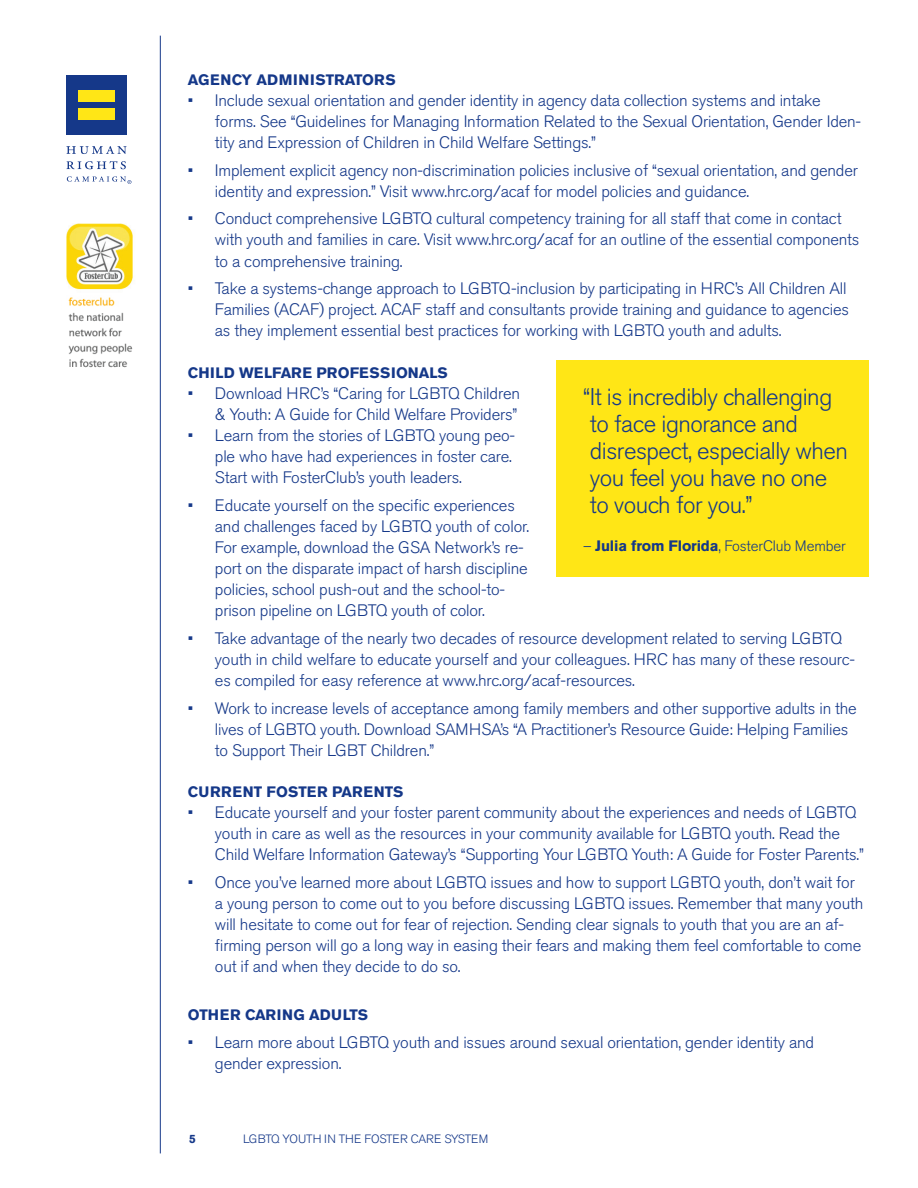
<style>
.page{position:relative;width:918px;height:1188px;background:#fff}
.page>*{position:absolute;margin:0;border:0;box-sizing:border-box;transform-origin:0 0}
.t1{font:300 24px/27px "Akzidenz Grotesk BE";letter-spacing:-.02em;color:#153889}
.t2{font:300 16.5px/21px "Akzidenz Grotesk BE";letter-spacing:-.01em;color:#153889}
.t3{font:700 15px "Akzidenz Grotesk BE";color:#153889}
.t4{font:300 15px "Akzidenz Grotesk BE";letter-spacing:-.01em;color:#153889}
.t5{font:300 12px "Akzidenz Grotesk BE";letter-spacing:-.01em;color:#153889}
.t6{font:700 12px "Akzidenz Grotesk BE";color:#153889}
.s1{font-weight:700}
</style>
<div class="page">
<hr style="left:160px;top:36px;width:1px;height:1117px;background:#153889">
<div style="left:66px;top:75px;width:61px;height:60px;background:#153889"></div>
<div style="left:78px;top:90px;width:37px;height:12px;background:#ffe616"></div>
<div style="left:78px;top:109px;width:37px;height:11px;background:#ffe616"></div>
<svg style="left:66px;top:146px;width:61px;height:8px"></svg>
<svg style="left:66px;top:161px;width:60px;height:8px"></svg>
<svg style="left:67px;top:176px;width:64px;height:8px"></svg>
<img style="left:66px;top:224px;width:67px;height:66px">
<img style="left:68px;top:297px;width:65px;height:71px">
<div style="left:556px;top:361px;width:312px;height:216px;background:#ffe616"></div>
<p class="t3" style="left:188px;top:71px;width:209px">AGENCY ADMINISTRATORS</p>
<p class="t2" style="left:215px;top:90px;width:648px;text-indent:-27px">• Include sexual orientation and gender identity in agency data collection systems and intake forms. See “Guidelines for Managing Information Related to the Sexual Orientation, Gender Iden&shy;tity and Expression of Children in Child Welfare Settings.”</p>
<p class="t2" style="left:215px;top:160px;width:645px;text-indent:-27px">• Implement explicit agency non-discrimination policies inclusive of “sexual orientation, and gender identity and expression.” Visit www.hrc.org/acaf for model policies and guidance.</p>
<p class="t2" style="left:215px;top:209px;width:646px;text-indent:-27px">• Conduct comprehensive LGBTQ cultural competency training for all staff that come in contact with youth and families in care. Visit www.hrc.org/acaf for an outline of the essential components to a comprehensive training.</p>
<p class="t2" style="left:215px;top:278px;width:636px;text-indent:-27px">• Take a systems-change approach to LGBTQ-inclusion by participating in HRC’s All Children All<br>Families (ACAF) project. ACAF staff and consultants provide training and guidance to agencies as they implement essential best practices for working with LGBTQ youth and adults.</p>
<p class="t3" style="left:188px;top:364px;width:262px">CHILD WELFARE PROFESSIONALS</p>
<p class="t2" style="left:188px;top:383px;width:334px;text-align:right">• Download HRC’s “Caring for LGBTQ Children &amp; Youth: A Guide for Child Welfare Providers”</p>
<p class="t2" style="left:215px;top:425px;width:302px;text-indent:-27px">• Learn from the stories of LGBTQ young peo&shy;ple who have had experiences in foster care.<br>Start with FosterClub’s youth leaders.</p>
<p class="t2" style="left:215px;top:495px;width:316px;text-indent:-27px">• Educate yourself on the specific experiences and challenges faced by LGBTQ youth of color.<br>For example, download the GSA Network’s re&shy;port on the disparate impact of harsh discipline policies, school push-out and the school-to&shy;prison pipeline on LGBTQ youth of color.</p>
<p class="t2" style="left:215px;top:628px;width:642px;text-indent:-27px">• Take advantage of the nearly two decades of resource development related to serving LGBTQ youth in child welfare to educate yourself and your colleagues. HRC has many of these resourc&shy;es compiled for easy reference at www.hrc.org/acaf-resources.</p>
<p class="t2" style="left:215px;top:698px;width:643px;text-indent:-27px">• Work to increase levels of acceptance among family members and other supportive adults in the lives of LGBTQ youth. Download SAMHSA’s “A Practitioner’s Resource Guide: Helping Families to Support Their LGBT Children.”</p>
<p class="t3" style="left:188px;top:784px;width:217px">CURRENT FOSTER PARENTS</p>
<p class="t2" style="left:215px;top:803px;width:651px;text-indent:-27px">• Educate yourself and your foster parent community about the experiences and needs of LGBTQ youth in care as well as the resources in your community available for LGBTQ youth. Read the<br>Child Welfare Information Gateway’s “Supporting Your LGBTQ Youth: A Guide for Foster Parents.”</p>
<p class="t2" style="left:215px;top:872px;width:650px;text-indent:-27px">• Once you’ve learned more about LGBTQ issues and how to support LGBTQ youth, don’t wait for a young person to come out to you before discussing LGBTQ issues. Remember that many youth will hesitate to come out for fear of rejection. Sending clear signals to youth that you are an af&shy;firming person will go a long way in easing their fears and making them feel comfortable to come out if and when they decide to do so.</p>
<p class="t3" style="left:188px;top:1006px;width:182px">OTHER CARING ADULTS</p>
<p class="t2" style="left:215px;top:1032px;width:601px;text-indent:-27px">• Learn more about LGBTQ youth and issues around sexual orientation, gender identity and gender expression.</p>
<h1 class="t1" style="left:583px;top:383px;width:266px">“It is incredibly challenging to face ignorance and disrespect, especially when you feel you have no one<br>to vouch for you.”</h1>
<p class="t4" style="left:583px;top:537px;width:264px">– <span class="s1">Julia from Florida</span>, FosterClub Member</p>
<p class="t6" style="left:189px;top:1132px;width:8px">5</p>
<p class="t5" style="left:243px;top:1132px;width:247px">LGBTQ YOUTH IN THE FOSTER CARE SYSTEM</p>
</div>
